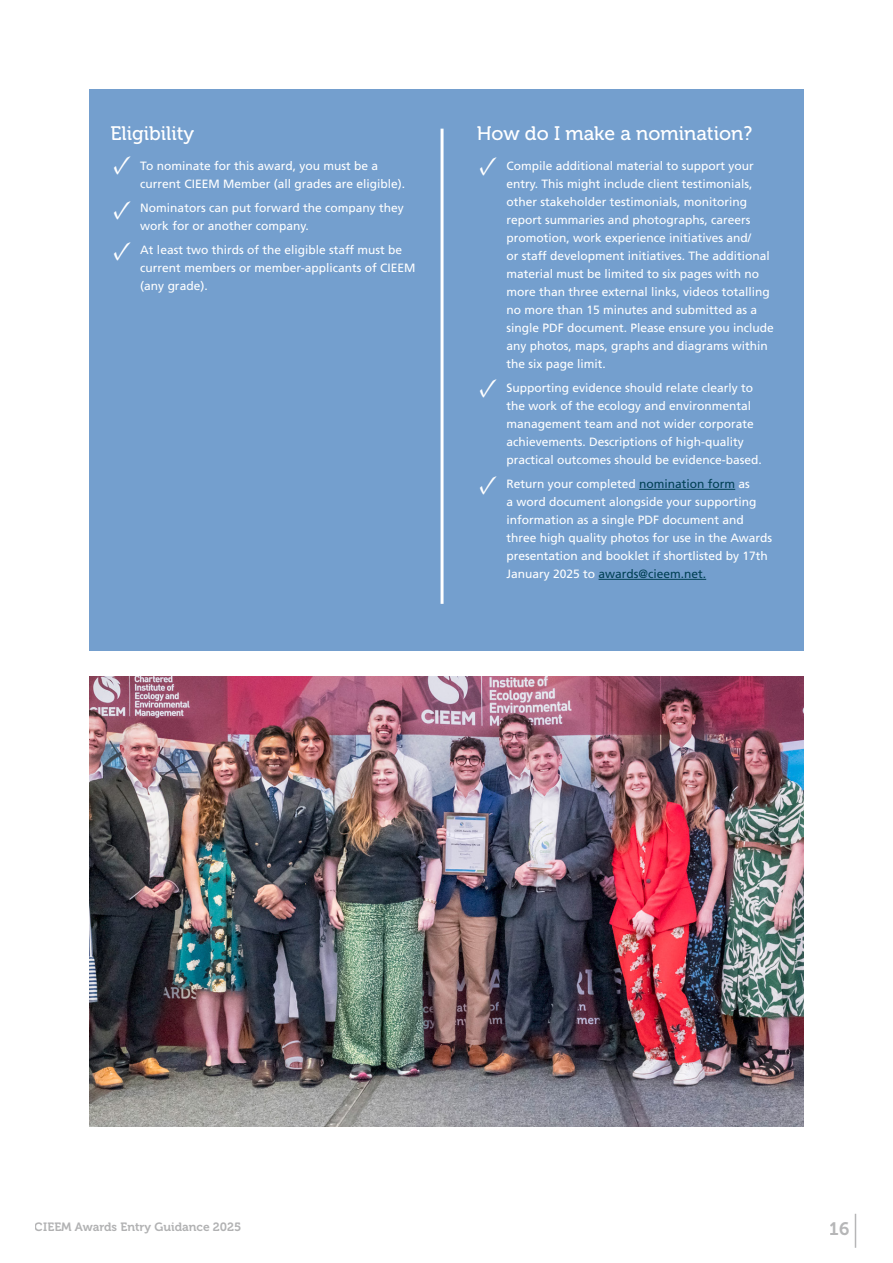
<style>
.page{position:relative;width:893px;height:1263px;background:#fff}
.page>*{position:absolute;margin:0;border:0;box-sizing:border-box;transform-origin:0 0}
.t1{font:27px/44.8px "Minion Pro";color:#fff}
.t2{font:19.5px "Museo 500";color:#fff}
.t3{font:18px "Museo 700";color:#636466}
.t4{font:12px/18px "Frutiger LT Std";color:#fff}
.t5{font:12px "Museo 700";color:#636466}
.s1{color:#004054}
</style>
<div class="page">
<hr style="left:855px;top:1214px;width:1px;height:34px;background:#636466">
<div style="left:89px;top:89px;width:715px;height:562px;background:#749fce"></div>
<hr style="left:639px;top:489px;width:96px;height:1px;background:#004054">
<hr style="left:599px;top:579px;width:107px;height:1px;background:#004054">
<img style="left:89px;top:676px;width:715px;height:451px">
<hr style="left:441px;top:129px;width:3px;height:475px;background:#fff">
<h2 class="t2" style="left:111px;top:123px;width:85px">Eligibility</h2>
<p class="t4" style="left:140px;top:157px;width:266px">To nominate for this award, you must be a current CIEEM Member (all grades are eligible).</p>
<p class="t4" style="left:140px;top:199px;width:265px">Nominators can put forward the company they work for or another company.</p>
<p class="t4" style="left:140px;top:241px;width:277px">At least two thirds of the eligible staff must be current members or member-applicants of CIEEM (any grade).</p>
<h1 class="t1" style="left:113px;top:142px;width:20px">✓ ✓</h1>
<h1 class="t1" style="left:113px;top:228px;width:20px">✓</h1>
<h2 class="t2" style="left:477px;top:123px;width:277px">How do I make a nomination?</h2>
<p class="t4" style="left:506px;top:157px;width:269px">Compile additional material to support your entry. This might include client testimonials, other stakeholder testimonials, monitoring report summaries and photographs, careers promotion, work experience initiatives and/<br>or staff development initiatives. The additional material must be limited to six pages with no more than three external links, videos totalling no more than 15 minutes and submitted as a single PDF document. Please ensure you include any photos, maps, graphs and diagrams within the six page limit.</p>
<p class="t4" style="left:506px;top:379px;width:257px">Supporting evidence should relate clearly to the work of the ecology and environmental management team and not wider corporate achievements. Descriptions of high-quality practical outcomes should be evidence-based.</p>
<p class="t4" style="left:506px;top:475px;width:267px">Return your completed <span class="s1">nomination form</span> as<br>a word document alongside your supporting information as a single PDF document and three high quality photos for use in the Awards presentation and booklet if shortlisted by 17th January 2025 to <span class="s1">awards@cieem.net.</span></p>
<h1 class="t1" style="left:479px;top:143px;width:20px">✓</h1>
<h1 class="t1" style="left:479px;top:365px;width:20px">✓</h1>
<h1 class="t1" style="left:479px;top:462px;width:20px">✓</h1>
<p class="t5" style="left:35px;top:1220px;width:208px">CIEEM Awards Entry Guidance 2025</p>
<h3 class="t3" style="left:830px;top:1219px;width:21px">16</h3>
</div>
